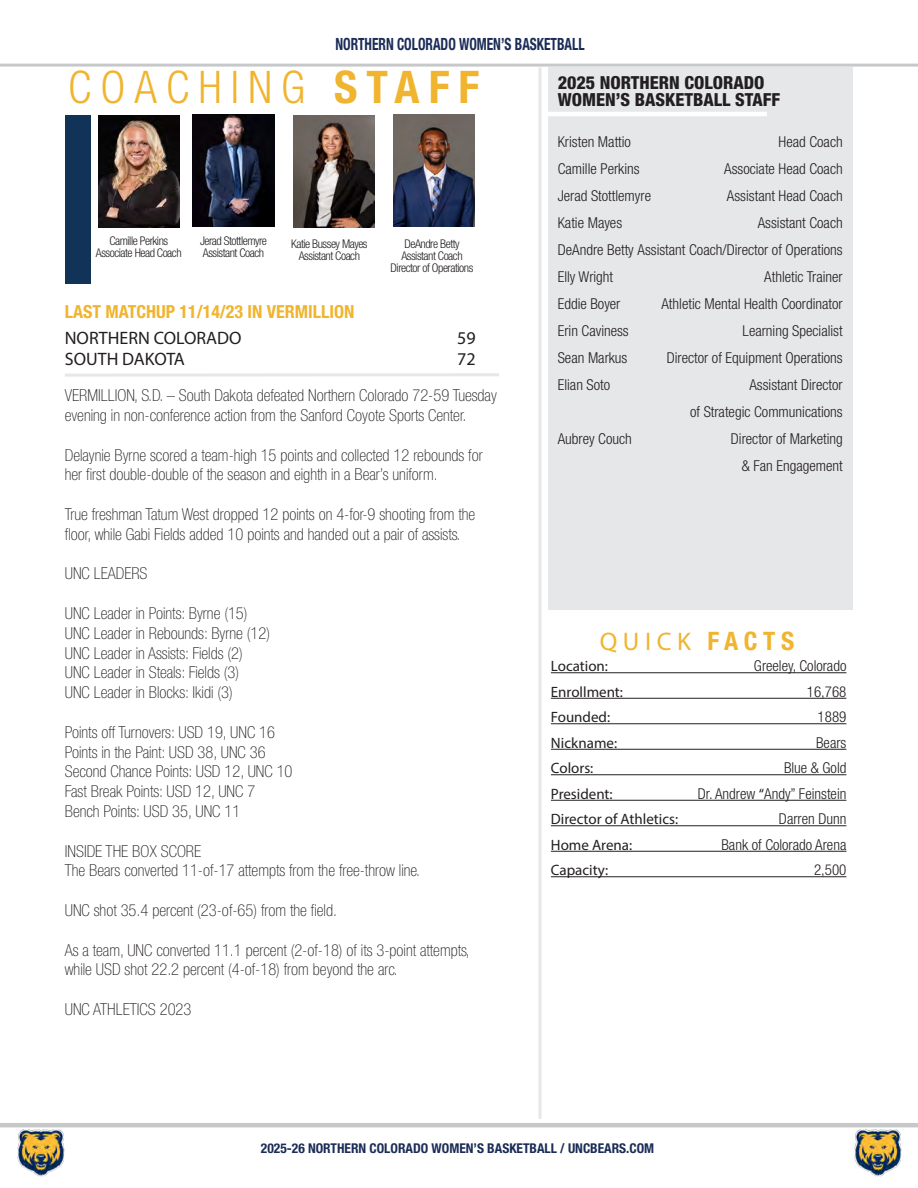
<style>
.page{position:relative;width:918px;height:1188px;background:#fff}
.page>*{position:absolute;margin:0;border:0;box-sizing:border-box;transform-origin:0 0}
.t1{font:300 condensed 45px "Helvetica Neue LT Std";letter-spacing:.2em;color:#f0b42e}
.t2{font:25.5px "Myriad Pro";letter-spacing:.22em;color:#f0b42e}
.t3{font:800 condensed 18px "Helvetica Neue LT Std";color:#231f20}
.t4{font:700 condensed 18px "Helvetica Neue LT Std";color:#f0b42e}
.t5{font:18px "Myriad Pro";color:#231f20}
.t6{font:700 condensed 16.8px "Helvetica Neue LT Std";color:#1a2c57;scale:.8 1}
.t7{font:100 condensed 16.5px/19.8px "Helvetica Neue LT Std";color:#231f20}
.t8{font:300 condensed 15px "Helvetica Neue LT Std";color:#231f20}
.t9{font:15px "Myriad Pro";color:#231f20}
.t10{font:700 condensed 13.5px "Helvetica Neue LT Std";color:#1a2c57}
.t11{font:300 condensed 12px "Helvetica Neue LT Std";letter-spacing:-.04em;color:#231f20}
.s1{font-weight:700}
.s2{font-family:"Helvetica Neue LT Std";font-weight:700;font-stretch:condensed}
.s3{font-family:"Myriad Pro";font-weight:400;font-stretch:normal}
</style>
<div class="page">
<hr style="left:0;top:1123px;width:918px;height:4px;background:#c7c8ca">
<hr style="left:0;top:64px;width:918px;height:3px;background:#c7c8ca">
<img style="left:17px;top:1130px;width:47px;height:47px">
<img style="left:854px;top:1130px;width:47px;height:47px">
<div style="left:65px;top:116px;width:26px;height:168px;background:#113357"></div>
<img style="left:98px;top:116px;width:82px;height:112px">
<img style="left:193px;top:114px;width:81px;height:112px">
<img style="left:293px;top:115px;width:82px;height:113px">
<img style="left:393px;top:114px;width:82px;height:112px">
<div style="left:549px;top:68px;width:304px;height:542px;background:#e6e7e9"></div>
<hr style="left:547px;top:112px;width:220px;height:4px;background:#fff">
<hr style="left:65px;top:373px;width:434px;height:4px;background:#e6e7e9">
<hr style="left:538px;top:68px;width:4px;height:1051px;background:#ededef">
<hr style="left:551px;top:672px;width:295px;height:1px;background:#231f20">
<hr style="left:551px;top:698px;width:295px;height:1px;background:#231f20">
<hr style="left:551px;top:723px;width:295px;height:1px;background:#231f20">
<hr style="left:551px;top:749px;width:295px;height:1px;background:#231f20">
<hr style="left:551px;top:774px;width:295px;height:1px;background:#231f20">
<hr style="left:551px;top:800px;width:295px;height:1px;background:#231f20">
<hr style="left:551px;top:825px;width:295px;height:1px;background:#231f20">
<hr style="left:551px;top:851px;width:295px;height:1px;background:#231f20">
<hr style="left:551px;top:876px;width:295px;height:1px;background:#231f20">
<p class="t6" style="left:336px;top:33px;width:313px">NORTHERN COLORADO WOMEN’S BASKETBALL</p>
<p class="t1" style="left:68px;top:61px;width:413px">COACHING <span class="s1">STAFF</span></p>
<p class="t3" style="left:558px;top:72px;width:208px">2025 NORTHERN COLORADO</p>
<p class="t3" style="left:558px;top:88px;width:224px">WOMEN’S BASKETBALL STAFF</p>
<p class="t8" style="left:558px;top:133px;width:75px">Kristen Mattio</p>
<p class="t8" style="left:779px;top:133px;width:66px">Head Coach</p>
<p class="t8" style="left:558px;top:160px;width:83px">Camille Perkins</p>
<p class="t8" style="left:724px;top:160px;width:120px">Associate Head Coach</p>
<p class="t8" style="left:558px;top:187px;width:95px">Jerad Stottlemyre</p>
<p class="t8" style="left:727px;top:187px;width:117px">Assistant Head Coach</p>
<p class="t8" style="left:558px;top:214px;width:66px">Katie Mayes</p>
<p class="t8" style="left:758px;top:214px;width:86px">Assistant Coach</p>
<p class="t8" style="left:558px;top:241px;width:286px">DeAndre Betty Assistant Coach/Director of Operations</p>
<p class="t8" style="left:558px;top:268px;width:57px">Elly Wright</p>
<p class="t8" style="left:764px;top:268px;width:80px">Athletic Trainer</p>
<p class="t8" style="left:558px;top:295px;width:64px">Eddie Boyer</p>
<p class="t8" style="left:661px;top:295px;width:183px">Athletic Mental Health Coordinator</p>
<p class="t8" style="left:558px;top:322px;width:73px">Erin Caviness</p>
<p class="t8" style="left:743px;top:322px;width:102px">Learning Specialist</p>
<p class="t8" style="left:558px;top:349px;width:71px">Sean Markus</p>
<p class="t8" style="left:667px;top:349px;width:178px">Director of Equipment Operations</p>
<p class="t8" style="left:558px;top:376px;width:54px">Elian Soto</p>
<p class="t8" style="left:749px;top:376px;width:95px">Assistant Director</p>
<p class="t8" style="left:690px;top:403px;width:154px">of Strategic Communications</p>
<p class="t8" style="left:558px;top:430px;width:76px">Aubrey Couch</p>
<p class="t8" style="left:731px;top:430px;width:113px">Director of Marketing</p>
<p class="t8" style="left:742px;top:457px;width:103px">&amp; Fan Engagement</p>
<p class="t11" style="left:109px;top:234px;width:60px">Camille Perkins</p>
<p class="t11" style="left:96px;top:246px;width:87px">Associate Head Coach</p>
<p class="t11" style="left:200px;top:234px;width:68px">Jerad Stottlemyre</p>
<p class="t11" style="left:203px;top:246px;width:63px">Assistant Coach</p>
<p class="t11" style="left:291px;top:236px;width:78px">Katie Bussey Mayes</p>
<p class="t11" style="left:299px;top:248px;width:63px">Assistant Coach</p>
<p class="t11" style="left:404px;top:236px;width:57px">DeAndre Betty</p>
<p class="t11" style="left:401px;top:248px;width:63px">Assistant Coach</p>
<p class="t11" style="left:391px;top:260px;width:84px">Director of Operations</p>
<p class="t4" style="left:65px;top:300px;width:291px">LAST MATCHUP 11/14/23 IN VERMILLION</p>
<p class="t5" style="left:65px;top:327px;width:178px">NORTHERN COLORADO</p>
<p class="t5" style="left:457px;top:327px;width:20px">59</p>
<p class="t5" style="left:65px;top:348px;width:122px">SOUTH DAKOTA</p>
<p class="t5" style="left:457px;top:348px;width:20px">72</p>
<p class="t7" style="left:65px;top:385px;width:434px">VERMILLION, S.D. – South Dakota defeated Northern Colorado 72-59 Tuesday evening in non-conference action from the Sanford Coyote Sports Center.</p>
<p class="t7" style="left:65px;top:445px;width:419px">Delaynie Byrne scored a team-high 15 points and collected 12 rebounds for her first double-double of the season and eighth in a Bear’s uniform.</p>
<p class="t7" style="left:65px;top:504px;width:412px">True freshman Tatum West dropped 12 points on 4-for-9 shooting from the floor, while Gabi Fields added 10 points and handed out a pair of assists.</p>
<p class="t7" style="left:65px;top:563px;width:84px">UNC LEADERS</p>
<p class="t7" style="left:65px;top:603px;width:184px">UNC Leader in Points: Byrne (15)</p>
<p class="t7" style="left:65px;top:623px;width:207px">UNC Leader in Rebounds: Byrne (12)</p>
<p class="t7" style="left:65px;top:643px;width:180px">UNC Leader in Assists: Fields (2)</p>
<p class="t7" style="left:65px;top:662px;width:176px">UNC Leader in Steals: Fields (3)</p>
<p class="t7" style="left:65px;top:682px;width:169px">UNC Leader in Blocks: Ikidi (3)</p>
<p class="t7" style="left:65px;top:722px;width:212px">Points off Turnovers: USD 19, UNC 16</p>
<p class="t7" style="left:65px;top:742px;width:202px">Points in the Paint: USD 38, UNC 36</p>
<p class="t7" style="left:65px;top:761px;width:229px">Second Chance Points: USD 12, UNC 10</p>
<p class="t7" style="left:65px;top:781px;width:192px">Fast Break Points: USD 12, UNC 7</p>
<p class="t7" style="left:65px;top:801px;width:177px">Bench Points: USD 35, UNC 11</p>
<p class="t7" style="left:65px;top:841px;width:138px">INSIDE THE BOX SCORE</p>
<p class="t7" style="left:65px;top:860px;width:357px">The Bears converted 11-of-17 attempts from the free-throw line.</p>
<p class="t7" style="left:65px;top:900px;width:274px">UNC shot 35.4 percent (23-of-65) from the field.</p>
<p class="t7" style="left:65px;top:940px;width:407px">As a team, UNC converted 11.1 percent (2-of-18) of its 3-point attempts, while USD shot 22.2 percent (4-of-18) from beyond the arc.</p>
<p class="t7" style="left:65px;top:999px;width:128px">UNC ATHLETICS 2023</p>
<p class="t2" style="left:600px;top:626px;width:196px">QUICK <span class="s2">FACTS</span></p>
<p class="t9" style="left:551px;top:657px;width:59px">Location:</p>
<p class="t8" style="left:754px;top:657px;width:94px">Greeley, Colorado</p>
<p class="t9" style="left:551px;top:682px;width:74px">Enrollment:</p>
<p class="t8" style="left:807px;top:683px;width:41px">16,768</p>
<p class="t9" style="left:551px;top:708px;width:61px">Founded:</p>
<p class="t8" style="left:818px;top:708px;width:30px">1889</p>
<p class="t9" style="left:551px;top:733px;width:68px">Nickname:</p>
<p class="t8" style="left:816px;top:734px;width:32px">Bears</p>
<p class="t9" style="left:551px;top:759px;width:44px">Colors:</p>
<p class="t8" style="left:784px;top:759px;width:64px">Blue &amp; Gold</p>
<p class="t9" style="left:551px;top:784px;width:63px">President:</p>
<p class="t8" style="left:698px;top:785px;width:150px">Dr. Andrew <span class="s3">“</span>Andy” Feinstein</p>
<p class="t9" style="left:551px;top:810px;width:129px">Director of Athletics:</p>
<p class="t8" style="left:779px;top:810px;width:69px">Darren Dunn</p>
<p class="t9" style="left:551px;top:835px;width:83px">Home Arena:</p>
<p class="t8" style="left:721px;top:836px;width:126px">Bank of Colorado Arena</p>
<p class="t9" style="left:551px;top:861px;width:59px">Capacity:</p>
<p class="t8" style="left:814px;top:861px;width:34px">2,500</p>
<p class="t10" style="left:261px;top:1141px;width:395px">2025-26 NORTHERN COLORADO WOMEN’S BASKETBALL / UNCBEARS.COM</p>
</div>
